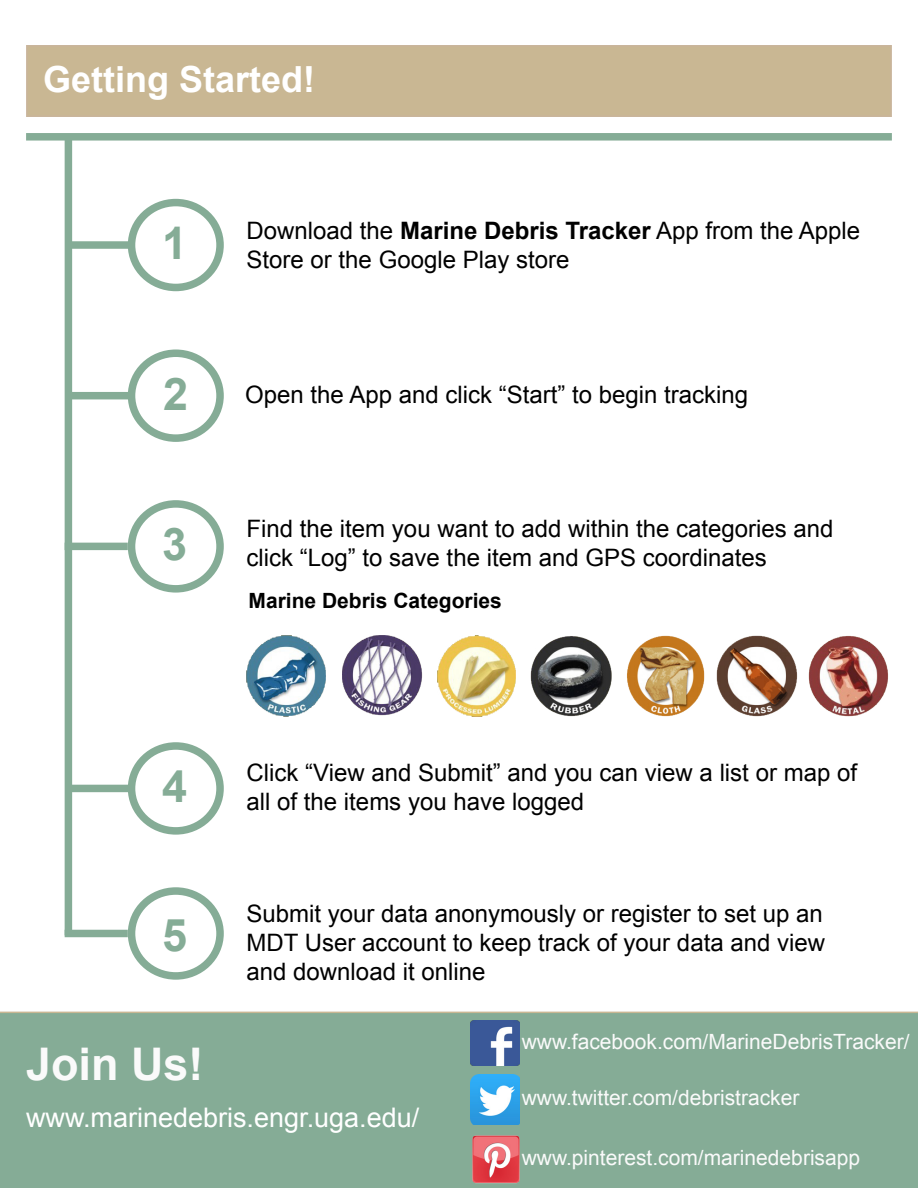
<style>
.page{position:relative;width:918px;height:1188px;background:#fff}
.page>*{position:absolute;margin:0;border:0;box-sizing:border-box;transform-origin:0 0}
.t1{font:700 45px "Arial";color:#fafafa}
.t2{font:700 45px "Arial";color:#85ac96}
.t3{font:700 36px "Arial";color:#fff}
.t4{font:27px "Arial";color:#fff}
.t5{font:24px/28.8px "Arial";color:#000}
.t6{font:21px "Arial";color:#fafafa}
.t7{font:700 21px "Arial";color:#000}
.s1{font-weight:700}
</style>
<div class="page">
<div style="left:0;top:1012px;width:918px;height:176px;background:#85ac96"></div>
<div style="left:26px;top:45px;width:866px;height:72px;background:#c9b793"></div>
<div style="left:26px;top:133px;width:866px;height:8px;background:#85ac96"></div>
<div style="left:128px;top:199px;width:96px;height:92px;border:8px solid #85ac96;border-radius:50%"></div>
<div style="left:128px;top:350px;width:96px;height:92px;border:8px solid #85ac96;border-radius:50%"></div>
<div style="left:128px;top:500px;width:96px;height:93px;border:8px solid #85ac96;border-radius:50%"></div>
<div style="left:128px;top:742px;width:96px;height:93px;border:8px solid #85ac96;border-radius:50%"></div>
<div style="left:128px;top:887px;width:96px;height:93px;border:8px solid #85ac96;border-radius:50%"></div>
<div style="left:65px;top:137px;width:7px;height:798px;background:#85ac96"></div>
<div style="left:65px;top:930px;width:63px;height:7px;background:#85ac96"></div>
<div style="left:65px;top:543px;width:63px;height:7px;background:#85ac96"></div>
<div style="left:68px;top:785px;width:64px;height:7px;background:#85ac96"></div>
<div style="left:68px;top:392px;width:64px;height:7px;background:#85ac96"></div>
<div style="left:68px;top:241px;width:64px;height:8px;background:#85ac96"></div>
<img style="left:246px;top:636px;width:80px;height:80px">
<img style="left:809px;top:636px;width:79px;height:80px">
<img style="left:342px;top:636px;width:81px;height:80px">
<img style="left:716px;top:636px;width:81px;height:80px">
<img style="left:470px;top:1075px;width:49px;height:50px">
<img style="left:470px;top:1021px;width:49px;height:45px">
<img style="left:470px;top:1134px;width:49px;height:50px">
<img style="left:437px;top:636px;width:79px;height:80px">
<img style="left:531px;top:636px;width:81px;height:80px">
<img style="left:627px;top:636px;width:78px;height:80px">
<h2 class="t3" style="left:43px;top:55px;width:274px">Getting Started!</h2>
<h1 class="t2" style="left:162px;top:213px;width:27px">1</h1>
<h1 class="t2" style="left:163px;top:364px;width:27px">2</h1>
<h1 class="t2" style="left:162px;top:515px;width:27px">3</h1>
<p class="t5" style="left:247px;top:217px;width:615px">Download the <span class="s1">Marine Debris Tracker</span> App from the Apple<br>Store or the Google Play store</p>
<p class="t5" style="left:245px;top:381px;width:504px">Open the App and click “Start” to begin tracking</p>
<p class="t5" style="left:247px;top:514px;width:588px">Find the item you want to add within the categories and click “Log” to save the item and GPS coordinates</p>
<p class="t7" style="left:249px;top:586px;width:255px">Marine Debris Categories</p>
<h1 class="t2" style="left:162px;top:757px;width:27px">4</h1>
<h1 class="t2" style="left:162px;top:905px;width:27px">5</h1>
<p class="t5" style="left:247px;top:758px;width:612px">Click “View and Submit” and you can view a list or map of all of the items you have logged</p>
<p class="t5" style="left:247px;top:900px;width:580px;text-align:justify">Submit your data anonymously or register to set up an MDT User account to keep track of your data and view and download it online</p>
<h1 class="t1" style="left:26px;top:1034px;width:179px">Join Us!</h1>
<p class="t4" style="left:26px;top:1100px;width:395px">www.marinedebris.engr.uga.edu/</p>
<p class="t6" style="left:522px;top:1028px;width:389px">www.facebook.com/MarineDebrisTracker/</p>
<p class="t6" style="left:522px;top:1084px;width:279px">www.twitter.com/debristracker</p>
<p class="t6" style="left:522px;top:1144px;width:340px">www.pinterest.com/marinedebrisapp</p>
</div>
